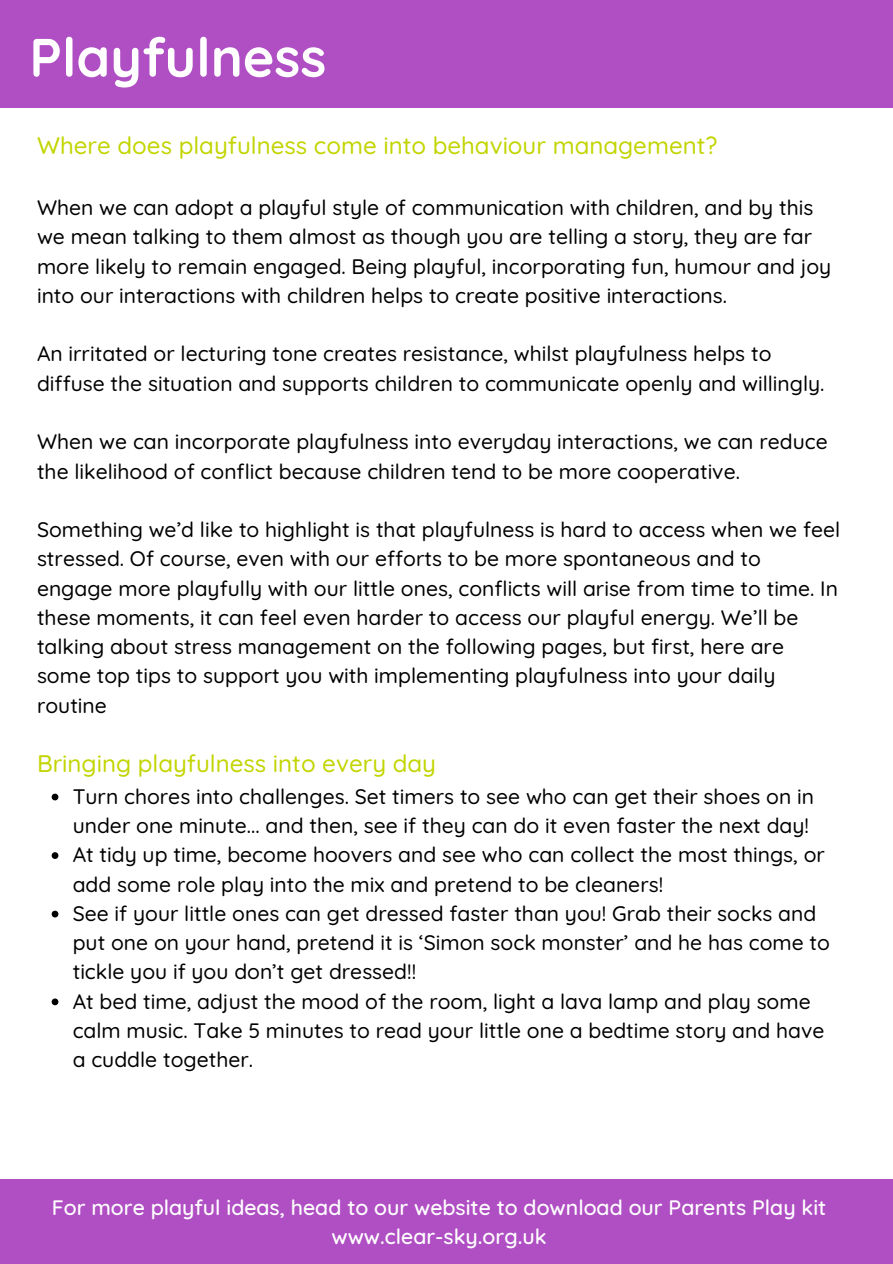
<style>
.page{position:relative;width:893px;height:1264px;background:#fff}
.page>*{position:absolute;margin:0;border:0;box-sizing:border-box;transform-origin:0 0}
.t1{font:700 54px "Quicksand";color:#fff}
.t2{font:500 24px "Quicksand";color:#c2d501}
.t3{font:500 21.3px/29.2px "Quicksand";color:#fff;text-align:center}
.t4{font:500 21px/29.2px "Quicksand";color:#000}
</style>
<div class="page">
<div style="left:0;top:0;width:892px;height:107px;background:#b04ec4"></div>
<svg style="left:52px;top:793px;width:6px;height:7px"></svg>
<svg style="left:52px;top:852px;width:6px;height:7px"></svg>
<svg style="left:52px;top:910px;width:6px;height:7px"></svg>
<svg style="left:52px;top:998px;width:6px;height:7px"></svg>
<div style="left:0;top:1179px;width:892px;height:84px;background:#b04ec4"></div>
<p class="t1" style="left:29px;top:23px;width:298px">Playfulness</p>
<h1 class="t2" style="left:37px;top:130px;width:682px">Where does playfulness come into behaviour management?</h1>
<h2 class="t4" style="left:37px;top:193px;width:795px">When we can adopt a playful style of communication with children, and by this we mean talking to them almost as though you are telling a story, they are far more likely to remain engaged. Being playful, incorporating fun, humour and joy into our interactions with children helps to create positive interactions.</h2>
<h3 class="t4" style="left:37px;top:339px;width:789px">An irritated or lecturing tone creates resistance, whilst playfulness helps to diffuse the situation and supports children to communicate openly and willingly.</h3>
<h3 class="t4" style="left:37px;top:427px;width:792px">When we can incorporate playfulness into everyday interactions, we can reduce the likelihood of conflict because children tend to be more cooperative.</h3>
<h3 class="t4" style="left:37px;top:514px;width:804px">Something we’d like to highlight is that playfulness is hard to access when we feel stressed. Of course, even with our efforts to be more spontaneous and to engage more playfully with our little ones, conflicts will arise from time to time. In these moments, it can feel even harder to access our playful energy. We’ll be talking about stress management on the following pages, but first, here are some top tips to support you with implementing playfulness into your daily routine</h3>
<h3 class="t2" style="left:37px;top:748px;width:400px">Bringing playfulness into every day</h3>
<h2 class="t4" style="left:73px;top:781px;width:742px">Turn chores into challenges. Set timers to see who can get their shoes on in under one minute... and then, see if they can do it even faster the next day!</h2>
<p class="t4" style="left:73px;top:839px;width:753px">At tidy up time, become hoovers and see who can collect the most things, or add some role play into the mix and pretend to be cleaners!</p>
<p class="t4" style="left:73px;top:898px;width:758px">See if your little ones can get dressed faster than you! Grab their socks and put one on your hand, pretend it is ‘Simon sock monster’ and he has come to tickle you if you don’t get dressed!!</p>
<p class="t4" style="left:73px;top:986px;width:753px">At bed time, adjust the mood of the room, light a lava lamp and play some calm music. Take 5 minutes to read your little one a bedtime story and have a cuddle together.</p>
<h3 class="t3" style="left:52px;top:1192px;width:776px">For more playful ideas, head to our website to download our Parents Play kit www.clear-sky.org.uk</h3>
</div>
